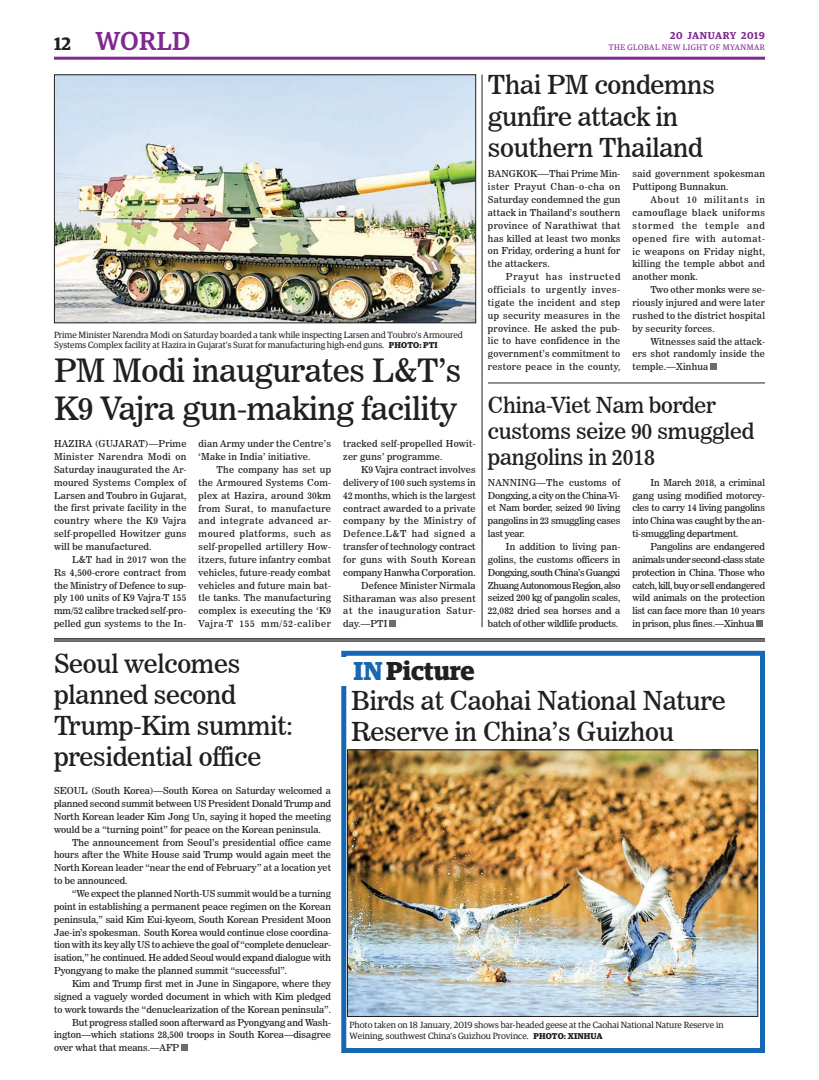
<style>
.page{position:relative;width:819px;height:1080px;background:#fff}
.page>*{position:absolute;margin:0;border:0;box-sizing:border-box;transform-origin:0 0}
.t1{font:32px/38.4px "News 706 BT Roman C";letter-spacing:-.01em;color:#231f20}
.t2{font:26px/31.2px "News 706 BT Roman C";letter-spacing:-.01em;color:#231f20}
.t3{font:700 26px "Guardian Egyp";letter-spacing:-.01em;color:#231f20}
.t4{font:500 26px "Guardian Egyp";letter-spacing:.02em;color:#802990}
.t5{font:22px/26.4px "News 706 BT Roman C";letter-spacing:-.01em;color:#231f20}
.t6{font:600 10px "Guardian Egyp";letter-spacing:.06em;color:#802990}
.t7{font:9.5px/12.9px "News 706 BT Roman C";letter-spacing:.005em;color:#231f20;text-align:justify}
.t8{font:9.5px "News 706 BT Roman C";letter-spacing:.04em;color:#231f20}
.t9{font:9.5px/12.9px "News 706 BT Roman C";letter-spacing:.025em;color:#231f20}
.t10{font:9.5px "News 706 BT Roman C";letter-spacing:.06em;color:#231f20}
.t11{font:9.5px "News 706 BT Roman C";letter-spacing:.05em;color:#231f20}
.t12{font:9px/10.8px "Guardian Egyp";color:#231f20}
.t13{font:8px "Guardian Egyp";letter-spacing:.06em;color:#802990}
.s1{font-weight:600;font-size:18px;color:#231f20}
.s2{font-weight:700;font-size:8.5px}
.s3{color:#1768b4}
</style>
<div class="page">
<hr style="left:54px;top:57px;width:711px;height:3px;background:#802990">
<img style="left:56px;top:77px;width:418px;height:244px">
<div style="left:54px;top:75px;width:422px;height:248px;border:1px solid #231f20"></div>
<img style="left:349px;top:752px;width:407px;height:263px">
<div style="left:347px;top:750px;width:411px;height:267px;border:1px solid #231f20"></div>
<svg style="left:390px;top:621px;width:6px;height:6px"></svg>
<div style="left:181px;top:1045px;width:7px;height:6px;background:#6c6d70"></div>
<svg style="left:711px;top:364px;width:6px;height:6px"></svg>
<svg style="left:757px;top:621px;width:6px;height:6px"></svg>
<div style="left:341px;top:651px;width:424px;height:402px;border:5px solid #1768b4"></div>
<hr style="left:54px;top:638px;width:711px;height:1px;background:#231f20">
<hr style="left:54px;top:640px;width:711px;height:1px;background:#231f20">
<hr style="left:54px;top:641px;width:711px;height:1px;background:#231f20">
<hr style="left:482px;top:75px;width:1px;height:552px;background:#231f20">
<hr style="left:488px;top:383px;width:277px;height:1px;background:#231f20">
<div style="left:339px;top:658px;width:139px;height:28px;background:#fff"></div>
<h2 class="t4" style="left:54px;top:23px;width:138px"><span class="s1">12</span> WORLD</h2>
<p class="t6" style="left:670px;top:28px;width:96px">20 JANUARY 2019</p>
<p class="t13" style="left:609px;top:42px;width:158px">THE GLOBAL NEW LIGHT OF MYANMAR</p>
<p class="t12" style="left:54px;top:329px;width:410px">Prime Minister Narendra Modi on Saturday boarded a tank while inspecting Larsen and Toubro’s Armoured<br>Systems Complex facility at Hazira in Gujarat’s Surat for manufacturing high-end guns. <span class="s2">PHOTO: PTI</span></p>
<h1 class="t1" style="left:54px;top:351px;width:409px">PM Modi inaugurates L&amp;T’s<br>K9 Vajra gun-making facility</h1>
<p class="t7" style="left:54px;top:437px;width:134px">HAZIRA (GUJARAT)—Prime Minister Narendra Modi on Saturday inaugurated the Ar&shy;moured Systems Complex of Larsen and Toubro in Gujarat, the first private facility in the country where the K9 Vajra self-propelled Howitzer guns will be manufactured.</p>
<p class="t7" style="left:54px;top:553px;width:134px;text-indent:18px">L&amp;T had in 2017 won the Rs 4,500-crore contract from the Ministry of Defence to sup&shy;ply 100 units of K9 Vajra-T 155 mm/52 calibre tracked self-pro&shy;pelled gun systems to the In-</p>
<p class="t7" style="left:199px;top:437px;width:134px">dian Army under the Centre’s ‘Make in India’ initiative.</p>
<p class="t7" style="left:199px;top:463px;width:134px;text-indent:18px">The company has set up the Armoured Systems Com&shy;plex at Hazira, around 30km from Surat, to manufacture and integrate advanced ar&shy;moured platforms, such as self-propelled artillery How&shy;itzers, future infantry combat vehicles, future-ready combat vehicles and future main bat&shy;tle tanks. The manufacturing complex is executing the ‘K9<br>Vajra-T 155 mm/52-caliber</p>
<p class="t7" style="left:343px;top:437px;width:134px">tracked self-propelled Howit&shy;zer guns’ programme.</p>
<p class="t7" style="left:361px;top:463px;width:116px">K9 Vajra contract involves</p>
<p class="t7" style="left:343px;top:476px;width:134px">delivery of 100 such systems in</p>
<p class="t7" style="left:343px;top:489px;width:134px">42 months, which is the largest</p>
<p class="t7" style="left:343px;top:502px;width:134px">contract awarded to a private</p>
<p class="t8" style="left:343px;top:515px;width:134px">company by the Ministry of</p>
<p class="t11" style="left:343px;top:528px;width:134px">Defence.L&amp;T had signed a</p>
<p class="t7" style="left:343px;top:540px;width:134px">transfer of technology contract</p>
<p class="t8" style="left:343px;top:554px;width:134px">for guns with South Korean</p>
<p class="t7" style="left:343px;top:566px;width:134px">company Hanwha Corporation.</p>
<p class="t7" style="left:361px;top:579px;width:116px">Defence Minister Nirmala</p>
<p class="t7" style="left:343px;top:592px;width:134px">Sitharaman was also present</p>
<p class="t10" style="left:343px;top:605px;width:134px">at the inauguration Satur-</p>
<p class="t7" style="left:343px;top:617px;width:46px">day.—PTI</p>
<h2 class="t2" style="left:488px;top:69px;width:229px">Thai PM condemns gunfire attack in southern Thailand</h2>
<p class="t7" style="left:488px;top:167px;width:134px">BANGKOK-—Thai Prime Min&shy;ister Prayut Chan-o-cha on Saturday condemned the gun attack in Thailand’s southern province of Narathiwat that has killed at least two monks on Friday, ordering a hunt for the attackers.</p>
<p class="t7" style="left:488px;top:270px;width:134px;text-indent:18px">Prayut has instructed officials to urgently inves&shy;tigate the incident and step up security measures in the province. He asked the pub&shy;lic to have confidence in the government’s commitment to restore peace in the county,</p>
<p class="t9" style="left:633px;top:168px;width:134px">said government spokesman<br>Puttipong Bunnakun.</p>
<p class="t7" style="left:633px;top:193px;width:134px;text-indent:18px">About 10 militants in camouflage black uniforms stormed the temple and opened fire with automat&shy;ic weapons on Friday night, killing the temple abbot and another monk.</p>
<p class="t7" style="left:633px;top:283px;width:134px;text-indent:18px">Two other monks were se&shy;riously injured and were later rushed to the district hospital by security forces.</p>
<p class="t7" style="left:633px;top:335px;width:134px;text-indent:18px">Witnesses said the attack&shy;ers shot randomly inside the temple.—Xinhua</p>
<h3 class="t5" style="left:488px;top:391px;width:268px">China-Viet Nam border customs seize 90 smuggled pangolins in 2018</h3>
<p class="t7" style="left:488px;top:476px;width:134px">NANNING—The customs of Dongxing, a city on the China-Vi&shy;et Nam border, seized 90 living pangolins in 23 smuggling cases last year.</p>
<p class="t7" style="left:488px;top:540px;width:134px;text-indent:18px">In addition to living pan&shy;golins, the customs officers in Dongxing, south China’s Guangxi Zhuang Autonomous Region, also seized 200 kg of pangolin scales, 22,082 dried sea horses and a batch of other wildlife products.</p>
<p class="t7" style="left:633px;top:476px;width:134px;text-indent:18px">In March 2018, a criminal gang using modified motorcy&shy;cles to carry 14 living pangolins into China was caught by the an&shy;ti-smuggling department.</p>
<p class="t7" style="left:633px;top:540px;width:134px;text-indent:18px">Pangolins are endangered animals under second-class state protection in China. Those who catch, kill, buy or sell endangered wild animals on the protection list can face more than 10 years in prison, plus fines.—Xinhua</p>
<h2 class="t2" style="left:54px;top:648px;width:241px">Seoul welcomes planned second<br>Trump-Kim summit: presidential office</h2>
<p class="t7" style="left:54px;top:784px;width:279px">SEOUL (South Korea)—South Korea on Saturday welcomed a planned second summit between US President Donald Trump and North Korean leader Kim Jong Un, saying it hoped the meeting would be a “turning point” for peace on the Korean peninsula.</p>
<p class="t7" style="left:54px;top:836px;width:279px;text-indent:18px">The announcement from Seoul’s presidential office came hours after the White House said Trump would again meet the North Korean leader “near the end of February” at a location yet to be announced.</p>
<p class="t7" style="left:54px;top:887px;width:279px;text-indent:18px">“We expect the planned North-US summit would be a turning point in establishing a permanent peace regimen on the Korean peninsula,” said Kim Eui-kyeom, South Korean President Moon Jae-in’s spokesman. South Korea would continue close coordina&shy;tion with its key ally US to achieve the goal of “complete denuclear&shy;isation,” he continued. He added Seoul would expand dialogue with Pyongyang to make the planned summit “successful”.</p>
<p class="t7" style="left:72px;top:977px;width:261px">Kim and Trump first met in June in Singapore, where they</p>
<p class="t7" style="left:54px;top:990px;width:279px">signed a vaguely worded document in which with Kim pledged</p>
<p class="t7" style="left:54px;top:1003px;width:279px">to work towards the “denuclearization of the Korean peninsula”.</p>
<p class="t7" style="left:72px;top:1016px;width:261px">But progress stalled soon afterward as Pyongyang and Wash-</p>
<p class="t7" style="left:54px;top:1028px;width:279px">ington—which stations 28,500 troops in South Korea—disagree</p>
<p class="t7" style="left:54px;top:1041px;width:127px">over what that means.—AFP</p>
<h2 class="t3" style="left:353px;top:651px;width:123px"><span class="s3">IN</span>Picture</h2>
<h2 class="t2" style="left:351px;top:685px;width:376px">Birds at Caohai National Nature<br>Reserve in China’s Guizhou</h2>
<p class="t12" style="left:350px;top:1019px;width:376px">Photo taken on 18 January, 2019 shows bar-headed geese at the Caohai National Nature Reserve in<br>Weining, southwest China’s Guizhou Province. <span class="s2">PHOTO: XINHUA</span></p>
</div>
